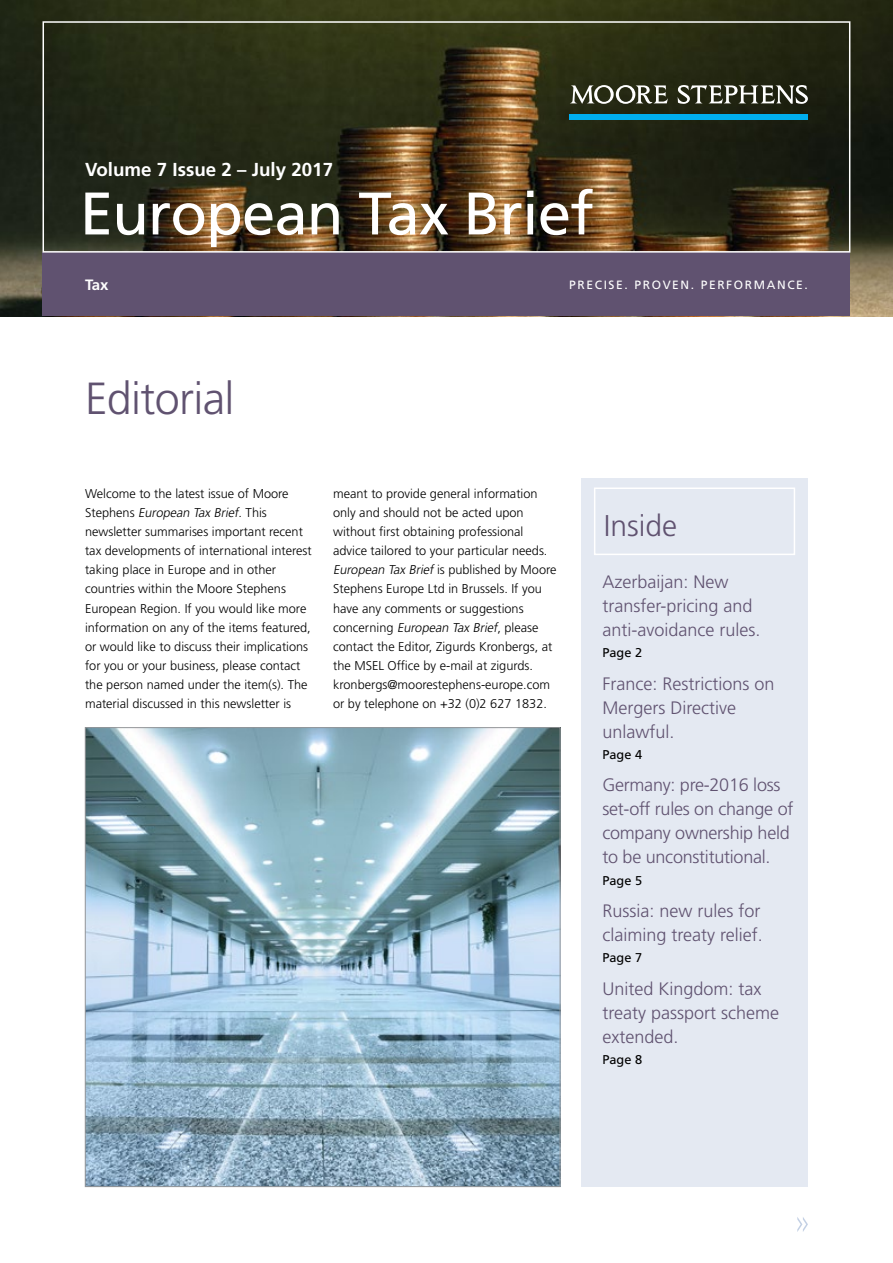
<style>
.page{position:relative;width:893px;height:1263px;background:#fff}
.page>*{position:absolute;margin:0;border:0;box-sizing:border-box;transform-origin:0 0}
.t1{font:60px "Frutiger LT Std";letter-spacing:-.015em;color:#fff}
.t2{font:300 45px "Frutiger LT Std";letter-spacing:-.015em;color:#605270}
.t3{font:300 30px "Frutiger LT Std";color:#605270}
.t4{font:700 18.75px "Frutiger LT Std";color:#fff}
.t5{font:300 18px/24px "Frutiger LT Std";color:#605270}
.t6{font:700 15px "Frutiger LT Std";color:#fff}
.t7{font:300 12.75px/19.2px "Frutiger LT Std";color:#000}
.t8{font:12.75px "Frutiger LT Std";color:#000}
.t9{font:12px "Frutiger LT Std";letter-spacing:.135em;color:#fff}
.s1{font-style:italic}
</style>
<div class="page">
<div style="left:581px;top:478px;width:227px;height:709px;background:#e4e9f2"></div>
<img style="left:0;top:0;width:893px;height:316px">
<div style="left:43px;top:253px;width:807px;height:63px;background:#605270"></div>
<div style="left:43px;top:21px;width:807px;height:232px;border:2px solid #fff"></div>
<svg style="left:570px;top:85px;width:98px;height:19px"></svg>
<svg style="left:678px;top:85px;width:130px;height:19px"></svg>
<div style="left:570px;top:114px;width:238px;height:5px;background:#00aeef"></div>
<img style="left:87px;top:729px;width:471px;height:456px">
<div style="left:594px;top:487px;width:201px;height:68px;border:2px solid #fff"></div>
<svg style="left:797px;top:1217px;width:11px;height:15px"></svg>
<h3 class="t4" style="left:85px;top:158px;width:250px">Volume 7 Issue 2 – July 2017</h3>
<h1 class="t1" style="left:80px;top:178px;width:515px">European Tax Brief</h1>
<p class="t6" style="left:85px;top:276px;width:25px">Tax</p>
<p class="t9" style="left:569px;top:278px;width:240px">PRECISE. PROVEN. PERFORMANCE.</p>
<h2 class="t2" style="left:85px;top:373px;width:151px">Editorial</h2>
<p class="t7" style="left:85px;top:484px;width:228px">Welcome to the latest issue of Moore<br>S te p h e n s <span class="s1">European Tax Brief</span>. T h i s newsletter summarises important recent tax developments of international interest taking place in Europe and in other countries within the Moore Stephens European Region. If you would like more information on any of the items featured, or would like to discuss their implications for you or your business, please contact the person named under the item(s). The material discussed in this newsletter is</p>
<p class="t7" style="left:333px;top:484px;width:225px">meant to provide general information only and should not be acted upon without first obtaining professional advice tailored to your particular needs.<br><span class="s1">European Tax Brief</span> is published by Moore Stephens Europe Ltd in Brussels. If you have any comments or suggestions concerning <span class="s1">European Tax Brief</span>, please contact the Editor, Zigurds Kronbergs, at the MSEL Office by e-mail at zigurds. kronbergs@moorestephens-europe.com or by telephone on +32 (0)2 627 1832.</p>
<h3 class="t3" style="left:604px;top:509px;width:75px">Inside</h3>
<h3 class="t5" style="left:602px;top:570px;width:160px">Azerbaijan: New transfer-pricing and anti-avoidance rules.</h3>
<p class="t8" style="left:602px;top:645px;width:41px">Page 2</p>
<h3 class="t5" style="left:602px;top:671px;width:174px">France: Restrictions on<br>Mergers Directive unlawful.</h3>
<p class="t8" style="left:602px;top:747px;width:41px">Page 4</p>
<h3 class="t5" style="left:602px;top:773px;width:192px">Germany: pre-2016 loss set-off rules on change of company ownership held to be unconstitutional.</h3>
<p class="t8" style="left:602px;top:873px;width:41px">Page 5</p>
<h3 class="t5" style="left:602px;top:899px;width:162px">Russia: new rules for claiming treaty relief.</h3>
<p class="t8" style="left:602px;top:950px;width:41px">Page 7</p>
<h3 class="t5" style="left:602px;top:977px;width:178px">United Kingdom: tax treaty passport scheme extended.</h3>
<p class="t8" style="left:602px;top:1052px;width:41px">Page 8</p>
</div>
